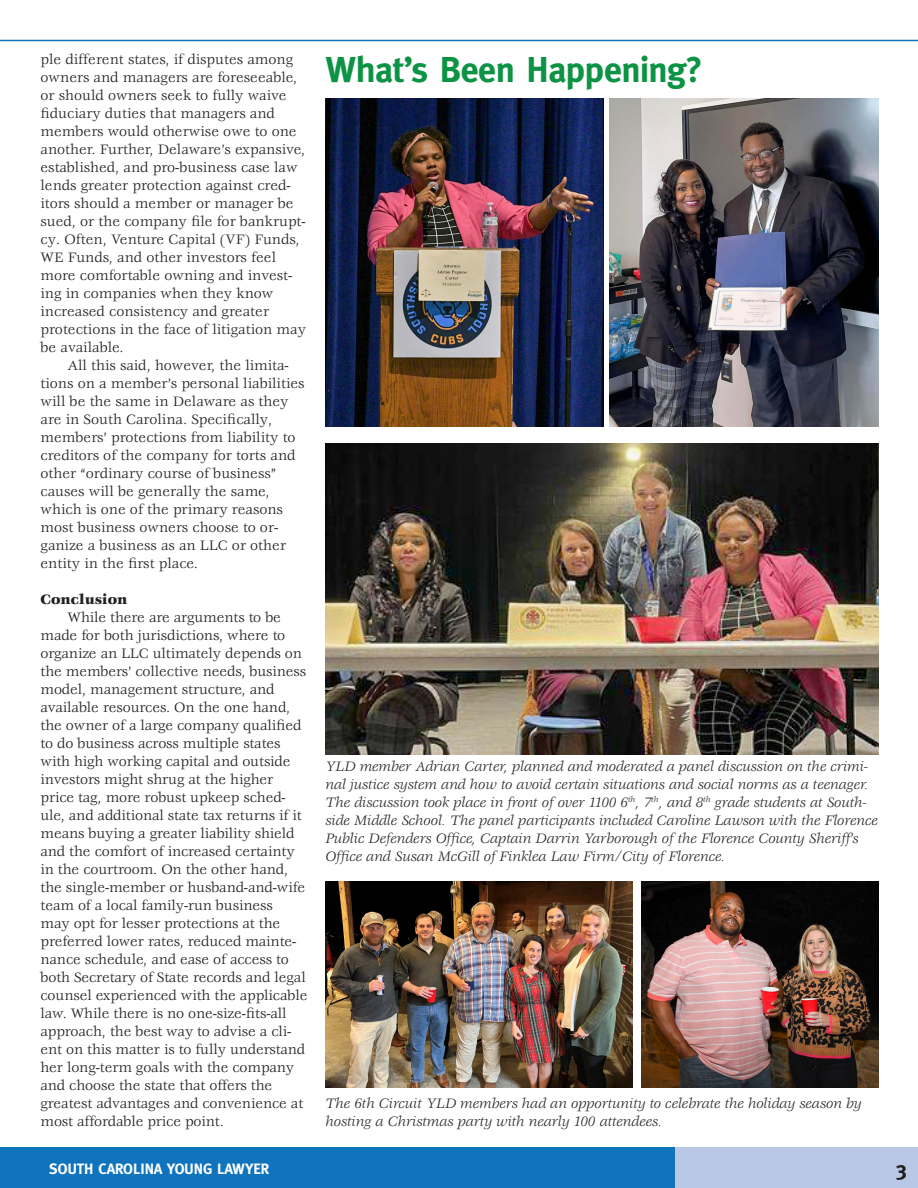
<style>
.page{position:relative;width:918px;height:1188px;background:#fff}
.page>*{position:absolute;margin:0;border:0;box-sizing:border-box;transform-origin:0 0}
.t1{font:700 36px "Meta";letter-spacing:-.015em;color:#0d9344}
.t2{font:700 21px "Meta";color:#231f20}
.t3{font:15px/18px "Veljovic";letter-spacing:-.005em;color:#231f20}
.t4{font:italic 15px/18px "Veljovic";color:#231f20}
.t5{font:700 15px "Meta";color:#fff}
.t6{font:900 15px "Veljovic";color:#231f20}
</style>
<div class="page">
<hr style="left:0;top:40px;width:918px;height:1px;background:#1074bc">
<div style="left:675px;top:1148px;width:243px;height:40px;background:#b9c8e6"></div>
<div style="left:0;top:1148px;width:675px;height:40px;background:#1074bc"></div>
<img style="left:326px;top:98px;width:277px;height:329px">
<img style="left:326px;top:444px;width:552px;height:310px">
<img style="left:610px;top:99px;width:268px;height:328px">
<img style="left:326px;top:882px;width:307px;height:205px">
<img style="left:642px;top:882px;width:236px;height:205px">
<p class="t3" style="left:40px;top:51px;width:267px">ple different states, if disputes among owners and managers are foreseeable, or should owners seek to fully waive fiduciary duties that managers and members would otherwise owe to one another. Further, Delaware’s expansive, established, and pro-business case law lends greater protection against cred&shy;itors should a member or manager be sued, or the company file for bankrupt&shy;cy. Often, Venture Capital (VF) Funds, WE Funds, and other investors feel more comfortable owning and invest&shy;ing in companies when they know increased consistency and greater protections in the face of litigation may be available.</p>
<p class="t3" style="left:40px;top:357px;width:266px;text-indent:27px">All this said, however, the limita&shy;tions on a member’s personal liabilities will be the same in Delaware as they are in South Carolina. Specifically, members’ protections from liability to creditors of the company for torts and other “ordinary course of business” causes will be generally the same, which is one of the primary reasons most business owners choose to or&shy;ganize a business as an LLC or other entity in the first place.</p>
<p class="t6" style="left:40px;top:591px;width:88px">Conclusion</p>
<p class="t3" style="left:40px;top:609px;width:268px;text-indent:27px">While there are arguments to be made for both jurisdictions, where to organize an LLC ultimately depends on the members’ collective needs, business model, management structure, and available resources. On the one hand, the owner of a large company qualified to do business across multiple states with high working capital and outside investors might shrug at the higher price tag, more robust upkeep sched&shy;ule, and additional state tax returns if it means buying a greater liability shield and the comfort of increased certainty in the courtroom. On the other hand, the single-member or husband-and-wife team of a local family-run business<br>may opt for lesser protections at the preferred lower rates, reduced mainte&shy;nance schedule, and ease of access to both Secretary of State records and legal counsel experienced with the applicable law. While there is no one-size-fits-all approach, the best way to advise a cli&shy;ent on this matter is to fully understand her long-term goals with the company and choose the state that offers the greatest advantages and convenience at most affordable price point.</p>
<p class="t1" style="left:326px;top:49px;width:379px">What’s Been Happening?</p>
<p class="t4" style="left:326px;top:759px;width:554px">YLD member Adrian Carter, planned and moderated a panel discussion on the crimi&shy;nal justice system and how to avoid certain situations and social norms as a teenager.<br>The discussion took place in front of over 1100 6<sup>th</sup>, 7<sup>th</sup>, and 8<sup>th</sup> grade students at South&shy;side Middle School. The panel participants included Caroline Lawson with the Florence Public Defenders Office, Captain Darrin Yarborough of the Florence County Sheriff’s Office and Susan McGill of Finklea Law Firm/City of Florence.</p>
<p class="t4" style="left:326px;top:1095px;width:538px">The 6th Circuit YLD members had an opportunity to celebrate the holiday season by hosting a Christmas party with nearly 100 attendees.</p>
<p class="t5" style="left:49px;top:1160px;width:222px">SOUTH CAROLINA YOUNG LAWYER</p>
<p class="t2" style="left:896px;top:1156px;width:13px">3</p>
</div>
